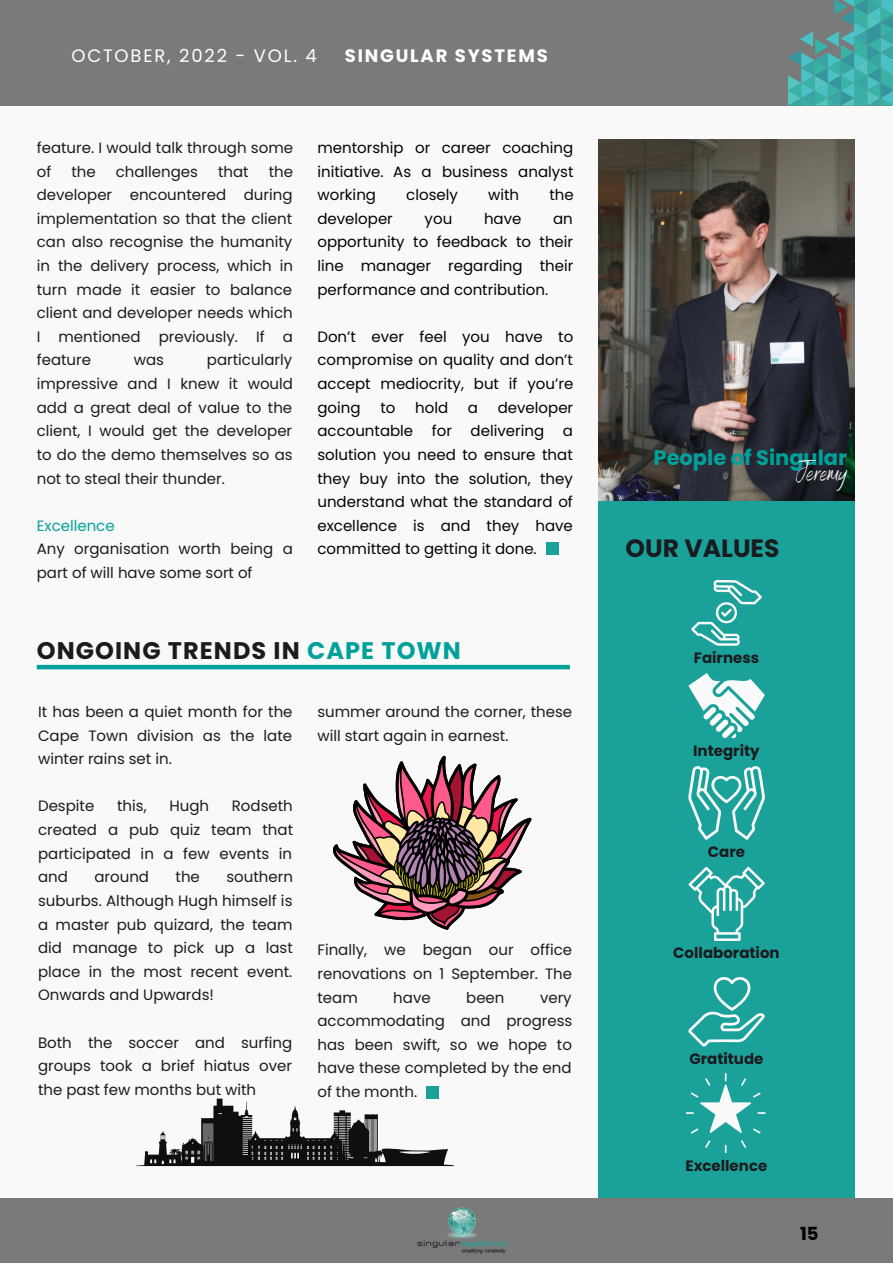
<style>
.page{position:relative;width:893px;height:1264px;background:#fff}
.page>*{position:absolute;margin:0;border:0;box-sizing:border-box;transform-origin:0 0}
.t1{font:27px "Benedict";color:#fafafa}
.t2{font:700 25.05px "Poppins";color:#1a1b1e}
.t3{font:700 24px "Poppins";letter-spacing:.045em;color:#1a1b1e}
.t4{font:700 21px "Poppins";color:#01a19a}
.t5{font:18px "Poppins";letter-spacing:.1em;color:#fff}
.t6{font:700 18px "Poppins";letter-spacing:.1em;color:#fff}
.t7{font:700 18px "Poppins";color:#000}
.t8{font:15px/23.5px "Poppins";color:#1a1b1e;text-align:justify}
.t9{font:15px/23.5px "Poppins";color:#020202;text-align:justify}
.t10{font:700 15px "Poppins";color:#1a1b1e}
.t11{font:15px "Poppins";color:#01a19a}
.s1{color:#01a19a}
</style>
<div class="page">
<div style="left:0;top:0;width:892px;height:1262px;background:#f9f9f9"></div>
<div style="left:598px;top:496px;width:256px;height:704px;background:#1aa29a"></div>
<div style="left:0;top:1198px;width:892px;height:64px;background:#7a7a7a"></div>
<div style="left:0;top:0;width:891px;height:106px;background:#7a7a7a"></div>
<img style="left:417px;top:1207px;width:89px;height:47px">
<svg style="left:788px;top:0;width:104px;height:106px"></svg>
<img style="left:598px;top:139px;width:256px;height:361px">
<svg style="left:333px;top:755px;width:198px;height:174px"></svg>
<hr style="left:37px;top:665px;width:533px;height:4px;background:#01a19a">
<svg style="left:691px;top:580px;width:70px;height:65px"></svg>
<svg style="left:688px;top:673px;width:76px;height:65px"></svg>
<svg style="left:688px;top:766px;width:76px;height:73px"></svg>
<svg style="left:688px;top:866px;width:76px;height:75px"></svg>
<svg style="left:688px;top:977px;width:76px;height:69px"></svg>
<svg style="left:741px;top:1140px;width:5px;height:7px"></svg>
<svg style="left:724px;top:1144px;width:2px;height:9px"></svg>
<svg style="left:705px;top:1140px;width:5px;height:7px"></svg>
<svg style="left:686px;top:1073px;width:79px;height:60px"></svg>
<svg style="left:144px;top:1098px;width:306px;height:67px"></svg>
<div style="left:546px;top:542px;width:12px;height:13px;background:#1aa29a"></div>
<div style="left:426px;top:1086px;width:12px;height:12px;background:#1aa29a"></div>
<p class="t5" style="left:71px;top:43px;width:247px">OCTOBER, 2022 - VOL. 4</p>
<p class="t6" style="left:345px;top:43px;width:205px">SINGULAR SYSTEMS</p>
<p class="t8" style="left:37px;top:136px;width:258px">feature. I would talk through some of</p>
<p class="t8" style="left:37px;top:159px;width:258px;text-indent:232px">the developer encountered during implementation so that the client can also recognise the humanity in the delivery process, which in turn made it easier to balance client and developer needs which I mentioned previously. If a feature</p>
<p class="t8" style="left:71px;top:159px;width:26px">the</p>
<p class="t8" style="left:116px;top:159px;width:84px">challenges</p>
<p class="t8" style="left:218px;top:159px;width:32px">that</p>
<p class="t8" style="left:37px;top:348px;width:258px;text-indent:170px">particularly impressive and I knew it would add a great deal of value to the client, I would get the developer to do the demo themselves so as not to steal their thunder.</p>
<p class="t11" style="left:37px;top:515px;width:79px">Excellence</p>
<p class="t8" style="left:37px;top:537px;width:257px">Any organisation worth being a part of will have some sort of</p>
<p class="t8" style="left:134px;top:348px;width:32px">was</p>
<p class="t9" style="left:317px;top:136px;width:257px">mentorship or career coaching initiative. As a business analyst working</p>
<p class="t9" style="left:406px;top:183px;width:53px">closely</p>
<p class="t9" style="left:488px;top:183px;width:33px">with</p>
<p class="t9" style="left:549px;top:183px;width:26px">the</p>
<p class="t9" style="left:317px;top:207px;width:77px">developer</p>
<p class="t9" style="left:424px;top:207px;width:29px">you</p>
<p class="t9" style="left:484px;top:207px;width:39px">have</p>
<p class="t9" style="left:317px;top:207px;width:257px;text-indent:236px">an opportunity to feedback to their line manager regarding their performance and contribution.</p>
<p class="t9" style="left:317px;top:325px;width:257px">Don’t ever feel you have to compromise on quality and don’t accept mediocrity, but if you’re going</p>
<p class="t9" style="left:317px;top:395px;width:257px;text-indent:180px">developer accountable for delivering a solution you need to ensure that they buy into the solution, they understand what the standard of excellence is and they have committed to getting it done.</p>
<p class="t9" style="left:380px;top:395px;width:17px">to</p>
<p class="t9" style="left:415px;top:395px;width:34px">hold</p>
<p class="t9" style="left:468px;top:395px;width:12px">a</p>
<h3 class="t3" style="left:37px;top:634px;width:425px">ONGOING TRENDS IN <span class="s1">CAPE TOWN</span></h3>
<p class="t8" style="left:38px;top:700px;width:256px">It has been a quiet month for the Cape Town division as the late winter rains set in.</p>
<p class="t8" style="left:38px;top:794px;width:58px">Despite</p>
<p class="t8" style="left:117px;top:794px;width:31px">this,</p>
<p class="t8" style="left:169px;top:794px;width:41px">Hugh</p>
<p class="t8" style="left:38px;top:794px;width:256px;text-indent:194px">Rodseth created a pub quiz team that participated in a few events in and</p>
<p class="t8" style="left:38px;top:865px;width:256px;text-indent:188px">southern suburbs. Although Hugh himself is a master pub quizard, the team did manage to pick up a last place in the most recent event.<br>Onwards and Upwards!</p>
<p class="t8" style="left:38px;top:1030px;width:256px">Both the soccer and surfing groups took a brief hiatus over the past few months but with</p>
<p class="t8" style="left:94px;top:865px;width:56px">around</p>
<p class="t8" style="left:175px;top:865px;width:26px">the</p>
<p class="t8" style="left:317px;top:700px;width:256px">summer around the corner, these will start again in earnest.</p>
<p class="t8" style="left:317px;top:938px;width:256px">Finally, we began our office renovations on 1 September. The team</p>
<p class="t8" style="left:393px;top:985px;width:39px">have</p>
<p class="t8" style="left:466px;top:985px;width:40px">been</p>
<p class="t8" style="left:317px;top:985px;width:256px;text-indent:222px">very accommodating and progress has been swift, so we hope to have these completed by the end of the month.</p>
<h3 class="t4" style="left:653px;top:442px;width:195px">People of Singular</h3>
<h1 class="t1" style="left:796px;top:454px;width:53px">Jeremy</h1>
<h2 class="t2" style="left:625px;top:531px;width:155px">OUR VALUES</h2>
<p class="t10" style="left:693px;top:647px;width:67px">Fairness</p>
<p class="t10" style="left:693px;top:740px;width:68px">Integrity</p>
<p class="t10" style="left:707px;top:841px;width:39px">Care</p>
<p class="t10" style="left:673px;top:942px;width:108px">Collaboration</p>
<p class="t10" style="left:689px;top:1048px;width:76px">Gratitude</p>
<p class="t10" style="left:685px;top:1154px;width:83px">Excellence</p>
<p class="t7" style="left:800px;top:1221px;width:20px">15</p>
</div>
